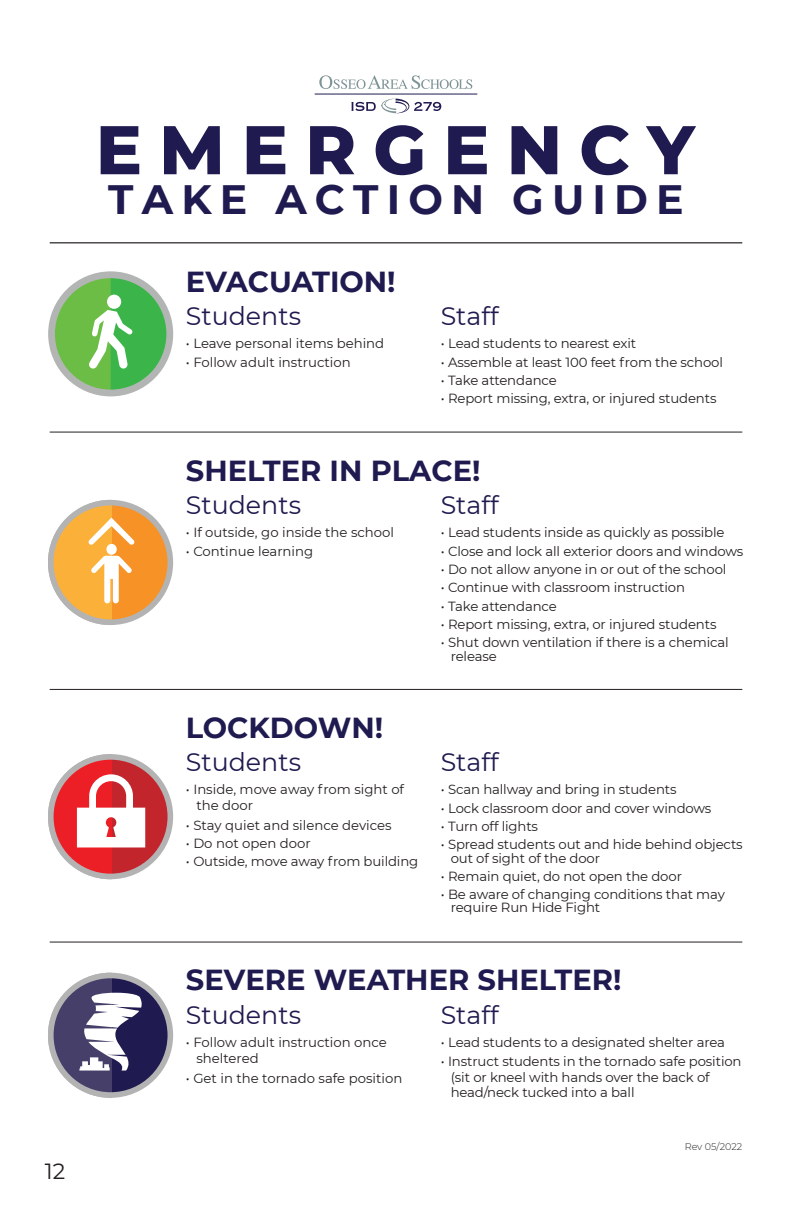
<style>
.page{position:relative;width:792px;height:1224px;background:#fff}
.page>*{position:absolute;margin:0;border:0;box-sizing:border-box;transform-origin:0 0}
.t1{font:800 68.8px "Montserrat";letter-spacing:.25em;color:#1f1a4f}
.t2{font:700 41px "Montserrat";letter-spacing:.2em;color:#1f1a4f}
.t3{font:700 29px "Montserrat";color:#1f1a4f}
.t4{font:25.4px "Montserrat";color:#1f1a4f}
.t5{font:100 22px "Montserrat";color:#231f20}
.t6{font:13.2px/16px "Montserrat";letter-spacing:-.01em;color:#231f20}
.t7{font:300 9.6px "Montserrat";color:#231f20}
</style>
<div class="page">
<hr style="left:50px;top:242px;width:692px;height:1px;background:#231f20">
<hr style="left:50px;top:432px;width:692px;height:1px;background:#231f20">
<hr style="left:50px;top:689px;width:692px;height:1px;background:#231f20">
<hr style="left:50px;top:942px;width:692px;height:1px;background:#231f20">
<svg style="left:319px;top:75px;width:153px;height:14px"></svg>
<hr style="left:315px;top:94px;width:162px;height:1px;background:#1f1a4f">
<svg style="left:351px;top:98px;width:90px;height:16px"></svg>
<div style="left:51px;top:503px;width:119px;height:119px;background:#f69226;border-radius:50%"></div>
<svg style="left:48px;top:500px;width:87px;height:125px"></svg>
<svg style="left:51px;top:975px;width:119px;height:120px;background:#35305d"></svg>
<svg style="left:48px;top:973px;width:94px;height:125px"></svg>
<svg style="left:51px;top:757px;width:119px;height:119px;background:#c03d43"></svg>
<svg style="left:48px;top:754px;width:97px;height:125px"></svg>
<div style="left:52px;top:275px;width:118px;height:118px;background:#6bbd45;border-radius:50%"></div>
<div style="left:48px;top:271px;width:125px;height:125px;border:7px solid #b3b5b5;border-radius:50%"></div>
<svg style="left:89px;top:275px;width:81px;height:118px"></svg>
<p class="t5" style="left:45px;top:1156px;width:22px">12</p>
<p class="t1" style="left:96px;top:99px;width:600px">EMERGENCY</p>
<p class="t2" style="left:108px;top:170px;width:577px">TAKE ACTION GUIDE</p>
<p class="t3" style="left:186px;top:261px;width:211px">EVACUATION!</p>
<p class="t4" style="left:186px;top:298px;width:117px">Students</p>
<p class="t6" style="left:186px;top:335px;width:200px">• Leave personal items behind</p>
<p class="t6" style="left:186px;top:353px;width:166px">• Follow adult instruction</p>
<p class="t4" style="left:441px;top:298px;width:59px">Staff</p>
<p class="t6" style="left:441px;top:335px;width:197px">• Lead students to nearest exit</p>
<p class="t6" style="left:441px;top:353px;width:284px">• Assemble at least 100 feet from the school</p>
<p class="t6" style="left:441px;top:372px;width:118px">• Take attendance</p>
<p class="t6" style="left:441px;top:390px;width:277px">• Report missing, extra, or injured students</p>
<p class="t3" style="left:186px;top:449px;width:296px">SHELTER IN PLACE!</p>
<p class="t4" style="left:186px;top:487px;width:117px">Students</p>
<p class="t6" style="left:186px;top:524px;width:210px">• If outside, go inside the school</p>
<p class="t6" style="left:186px;top:543px;width:129px">• Continue learning</p>
<p class="t4" style="left:441px;top:487px;width:59px">Staff</p>
<p class="t6" style="left:441px;top:524px;width:285px">• Lead students inside as quickly as possible</p>
<p class="t6" style="left:441px;top:543px;width:304px">• Close and lock all exterior doors and windows</p>
<p class="t6" style="left:441px;top:561px;width:287px">• Do not allow anyone in or out of the school</p>
<p class="t6" style="left:441px;top:579px;width:246px">• Continue with classroom instruction</p>
<p class="t6" style="left:441px;top:598px;width:118px">• Take attendance</p>
<p class="t6" style="left:441px;top:616px;width:277px">• Report missing, extra, or injured students</p>
<p class="t6" style="left:451px;top:636px;width:280px;line-height:13.2px;text-indent:-10px">• Shut down ventilation if there is a chemical release</p>
<p class="t3" style="left:186px;top:707px;width:199px">LOCKDOWN!</p>
<p class="t4" style="left:186px;top:744px;width:117px">Students</p>
<p class="t6" style="left:196px;top:781px;width:209px;text-indent:-10px">• Inside, move away from sight of the door</p>
<p class="t6" style="left:186px;top:817px;width:207px">• Stay quiet and silence devices</p>
<p class="t6" style="left:186px;top:835px;width:126px">• Do not open door</p>
<p class="t6" style="left:186px;top:853px;width:234px">• Outside, move away from building</p>
<p class="t4" style="left:441px;top:744px;width:59px">Staff</p>
<p class="t6" style="left:441px;top:781px;width:237px">• Scan hallway and bring in students</p>
<p class="t6" style="left:441px;top:800px;width:272px">• Lock classroom door and cover windows</p>
<p class="t6" style="left:441px;top:818px;width:99px">• Turn off lights</p>
<p class="t6" style="left:451px;top:838px;width:294px;line-height:13.2px;text-indent:-10px">• Spread students out and hide behind objects out of sight of the door</p>
<p class="t6" style="left:441px;top:868px;width:243px">• Remain quiet, do not open the door</p>
<p class="t6" style="left:451px;top:887px;width:276px;line-height:13.2px;text-indent:-10px">• Be aware of changing conditions that may require Run Hide Fight</p>
<p class="t3" style="left:186px;top:959px;width:437px">SEVERE WEATHER SHELTER!</p>
<p class="t4" style="left:186px;top:997px;width:117px">Students</p>
<p class="t6" style="left:196px;top:1034px;width:192px;text-indent:-10px">• Follow adult instruction once sheltered</p>
<p class="t6" style="left:186px;top:1070px;width:218px">• Get in the tornado safe position</p>
<p class="t4" style="left:441px;top:997px;width:59px">Staff</p>
<p class="t6" style="left:441px;top:1034px;width:286px">• Lead students to a designated shelter area</p>
<p class="t6" style="left:451px;top:1053px;width:292px;text-indent:-10px">• Instruct students in the tornado safe position (sit or kneel with hands over the back of head/neck tucked into a ball</p>
<p class="t7" style="left:685px;top:1140px;width:59px">Rev 05/2022</p>
</div>
